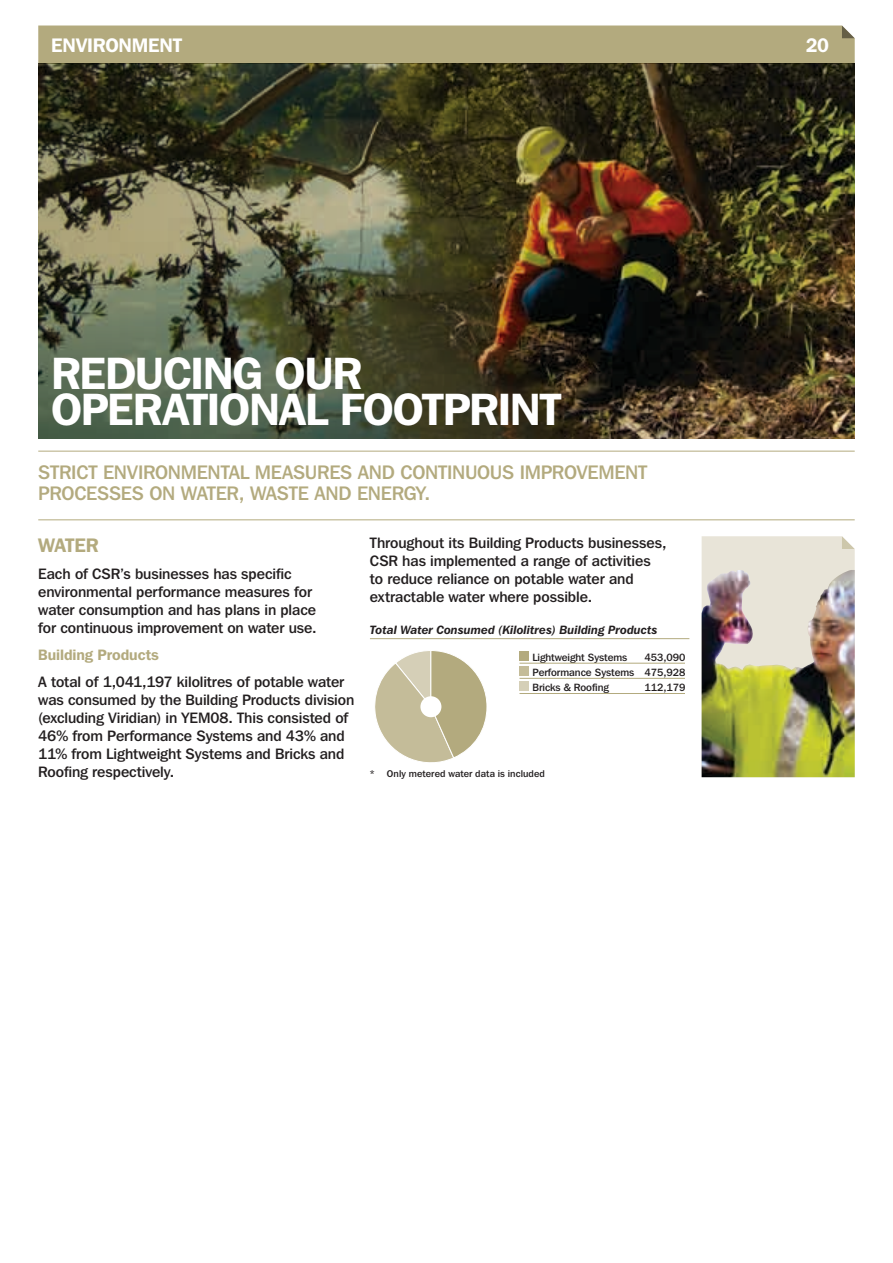
<style>
.page{position:relative;width:893px;height:1263px;background:#fff}
.page>*{position:absolute;margin:0;border:0;box-sizing:border-box;transform-origin:0 0}
.t1{font:600 45px/36px "Franklin";letter-spacing:-.025em;color:#fff}
.t2{font:19.5px "Franklin";letter-spacing:-.015em;color:#b3aa7e}
.t3{font:600 19.5px "Franklin";letter-spacing:-.01em;color:#fff}
.t4{font:600 19.5px "Franklin";color:#b3aa7e}
.t5{font:15px/18px "Franklin";letter-spacing:-.005em;color:#231f20}
.t6{font:600 15px "Franklin";letter-spacing:-.005em;color:#b3aa7e}
.t7{font:italic 600 12px "Franklin";color:#231f20}
.t8{font:10.5px/15px "Franklin";letter-spacing:-.005em;color:#231f20;text-align:justify}
.t9{font:9.75px "Franklin";letter-spacing:.01em;color:#231f20}
</style>
<div class="page">
<div style="left:38px;top:26px;width:817px;height:38px;background:#b3aa7e"></div>
<img style="left:38px;top:64px;width:817px;height:374px">
<div style="left:702px;top:536px;width:153px;height:34px;background:#e8e4d8"></div>
<hr style="left:370px;top:638px;width:319px;height:1px;background:#b3aa7e">
<svg style="left:375px;top:651px;width:112px;height:112px"></svg>
<div style="left:420px;top:696px;width:21px;height:21px;background:#fff;border-radius:50%"></div>
<div style="left:519px;top:651px;width:10px;height:10px;background:#b3aa7e"></div>
<div style="left:519px;top:666px;width:10px;height:10px;background:#c4bc99"></div>
<div style="left:519px;top:681px;width:10px;height:10px;background:#d5cfb7"></div>
<hr style="left:519px;top:663px;width:166px;height:1px;background:#b3aa7e">
<hr style="left:519px;top:678px;width:166px;height:1px;background:#b3aa7e">
<hr style="left:519px;top:693px;width:166px;height:1px;background:#b3aa7e">
<img style="left:702px;top:570px;width:153px;height:207px">
<hr style="left:38px;top:451px;width:817px;height:1px;background:#b3aa7e">
<hr style="left:38px;top:519px;width:817px;height:1px;background:#b3aa7e">
<h2 class="t3" style="left:51px;top:33px;width:133px">ENVIRONMENT</h2>
<h2 class="t3" style="left:806px;top:33px;width:25px">20</h2>
<h1 class="t1" style="left:51px;top:354px;width:512px">REDUCING OUR<br>OPERATIONAL FOOTPRINT</h1>
<h2 class="t2" style="left:38px;top:460px;width:23px">Strict</h2>
<h2 class="t2" style="left:103px;top:460px;width:13px">environmental</h2>
<h2 class="t2" style="left:255px;top:460px;width:14px">meas</h2>
<h2 class="t2" style="left:305px;top:460px;width:25px">ures</h2>
<h2 class="t2" style="left:358px;top:460px;width:14px">and</h2>
<h2 class="t2" style="left:400px;top:460px;width:12px">contin</h2>
<h2 class="t2" style="left:465px;top:460px;width:68px">uous improvement</h2>
<h2 class="t2" style="left:38px;top:481px;width:13px">processes</h2>
<h2 class="t2" style="left:149px;top:481px;width:45px">on water</h2>
<h2 class="t2" style="left:239px;top:481px;width:25px">, waste</h2>
<h2 class="t2" style="left:314px;top:481px;width:14px">and</h2>
<h2 class="t2" style="left:357px;top:481px;width:13px">energ</h2>
<h2 class="t2" style="left:416px;top:481px;width:16px">y.</h2>
<h2 class="t4" style="left:38px;top:533px;width:62px">WATE R</h2>
<p class="t5" style="left:38px;top:564px;width:280px">Each of CSR’s businesses has specific environmental performance measures for water consumption and has plans in place for continuous improvement on water use.</p>
<p class="t6" style="left:38px;top:645px;width:122px">BUILDING PRODUCTS</p>
<p class="t5" style="left:38px;top:672px;width:318px">A total of 1,041,197 kilolitres of potable water was consumed by the Building Products division (excluding Viridian) in YEM08. This consisted of 46% from Performance Systems and 43% and 11% from Lightweight Systems and Bricks and Roofing respectively.</p>
<p class="t5" style="left:370px;top:534px;width:298px">Throughout its Building Products businesses, CSR has implemented a range of activities to reduce reliance on potable water and extractable water where possible.</p>
<p class="t7" style="left:370px;top:622px;width:289px">Total Water Consumed (Kilolitres) Building Products</p>
<p class="t8" style="left:532px;top:649px;width:96px">Lightweight Systems</p>
<p class="t8" style="left:532px;top:649px;width:154px;text-indent:112px">453,090<br>Performance Systems 475,928<br>Bricks &amp; Roofing</p>
<p class="t8" style="left:645px;top:679px;width:42px">112,179</p>
<p class="t9" style="left:370px;top:767px;width:177px">* Only metered water data is included</p>
</div>
